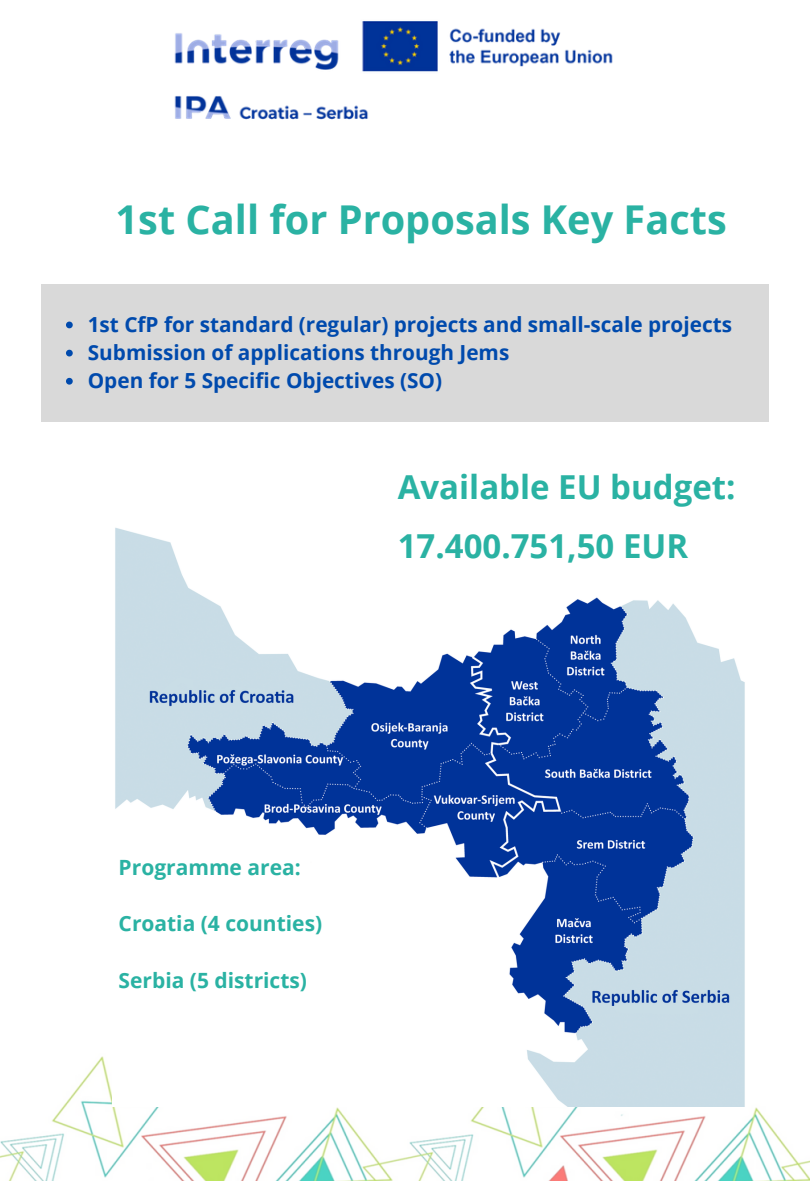
<style>
.page{position:relative;width:810px;height:1181px;background:#fff}
.page>*{position:absolute;margin:0;border:0;box-sizing:border-box;transform-origin:0 0}
.t1{font:700 39.75px "Open Sans";color:#2ab2a3}
.t2{font:700 33px/59.7px "Open Sans";color:#2ab2a3}
.t3{font:700 21px "Open Sans";color:#2ab2a3}
.t4{font:700 20.7px/28.2px "Open Sans";color:#004aad}
</style>
<div class="page">
<div style="left:36px;top:284px;width:733px;height:137px;background:#d9d9d9"></div>
<img style="left:174px;top:21px;width:439px;height:99px">
<img style="left:0;top:1056px;width:810px;height:124px">
<img style="left:112px;top:528px;width:636px;height:578px">
<svg style="left:66px;top:321px;width:7px;height:7px"></svg>
<svg style="left:66px;top:349px;width:7px;height:7px"></svg>
<svg style="left:66px;top:378px;width:7px;height:6px"></svg>
<h1 class="t1" style="left:116px;top:192px;width:613px">1st Call for Proposals Key Facts</h1>
<p class="t4" style="left:88px;top:309px;width:646px">1st CfP for standard (regular) projects and small-scale projects<br>Submission of applications through Jems<br>Open for 5 Specific Objectives (SO)</p>
<h2 class="t2" style="left:398px;top:456px;width:339px">Available EU budget:<br>17.400.751,50 EUR</h2>
<p class="t3" style="left:119px;top:852px;width:184px">Programme area:</p>
<p class="t3" style="left:119px;top:908px;width:205px">Croatia (4 counties)</p>
<p class="t3" style="left:119px;top:965px;width:190px">Serbia (5 districts)</p>
</div>
